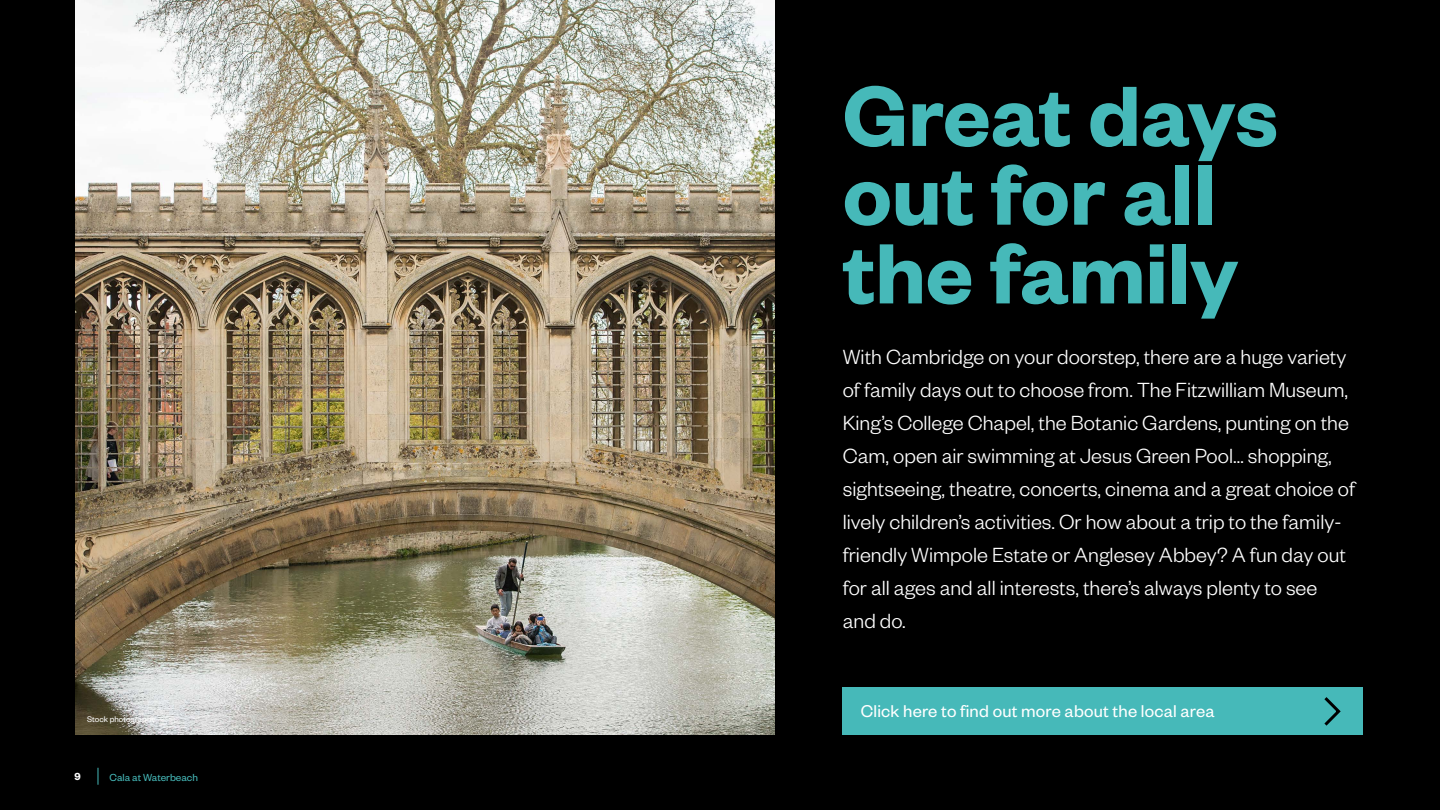
<style>
.page{position:relative;width:1440px;height:810px;background:#000}
.page>*{position:absolute;margin:0;border:0;box-sizing:border-box;transform-origin:0 0}
.t1{font:93.75px/78.8px "Founders Grotesk Sm Bd";color:#46b9b9}
.t2{font:300 22.5px/33px "Founders Grotesk";color:#fff}
.Body_Charcoal{font:18.75px "Founders Grotesk";letter-spacing:.01em;color:#fff}
.t3{font:11.25px "Founders Grotesk";color:#46b9b9}
.t4{font:11.25px "Founders Grotesk Sm Bd";color:#fff}
.t5{font:9px "Founders Grotesk";color:#fff}
</style>
<div class="page">
<img style="left:75px;top:0;width:700px;height:735px">
<svg style="left:98px;top:768px;width:1px;height:17px"></svg>
<div style="left:843px;top:688px;width:520px;height:47px;background:#46b9b9"></div>
<svg style="left:1324px;top:697px;width:17px;height:29px"></svg>
<p class="t5" style="left:87px;top:714px;width:70px">Stock photography</p>
<p class="t4" style="left:74px;top:770px;width:8px">9</p>
<p class="t3" style="left:110px;top:770px;width:90px">Cala at Waterbeach</p>
<p class="t1" style="left:843px;top:72px;width:437px">Great days out for all the family</p>
<p class="t2" style="left:843px;top:339px;width:514px">With Cambridge on your doorstep, there are a huge variety of family days out to choose from. The Fitzwilliam Museum, King’s College Chapel, the Botanic Gardens, punting on the Cam, open air swimming at Jesus Green Pool… shopping, sightseeing, theatre, concerts, cinema and a great choice of lively children’s activities. Or how about a trip to the family&shy;friendly Wimpole Estate or Anglesey Abbey? A fun day out for all ages and all interests, there’s always plenty to see and do.</p>
<p class="Body_Charcoal" style="left:861px;top:700px;width:355px">Click here to find out more about the local area</p>
</div>
